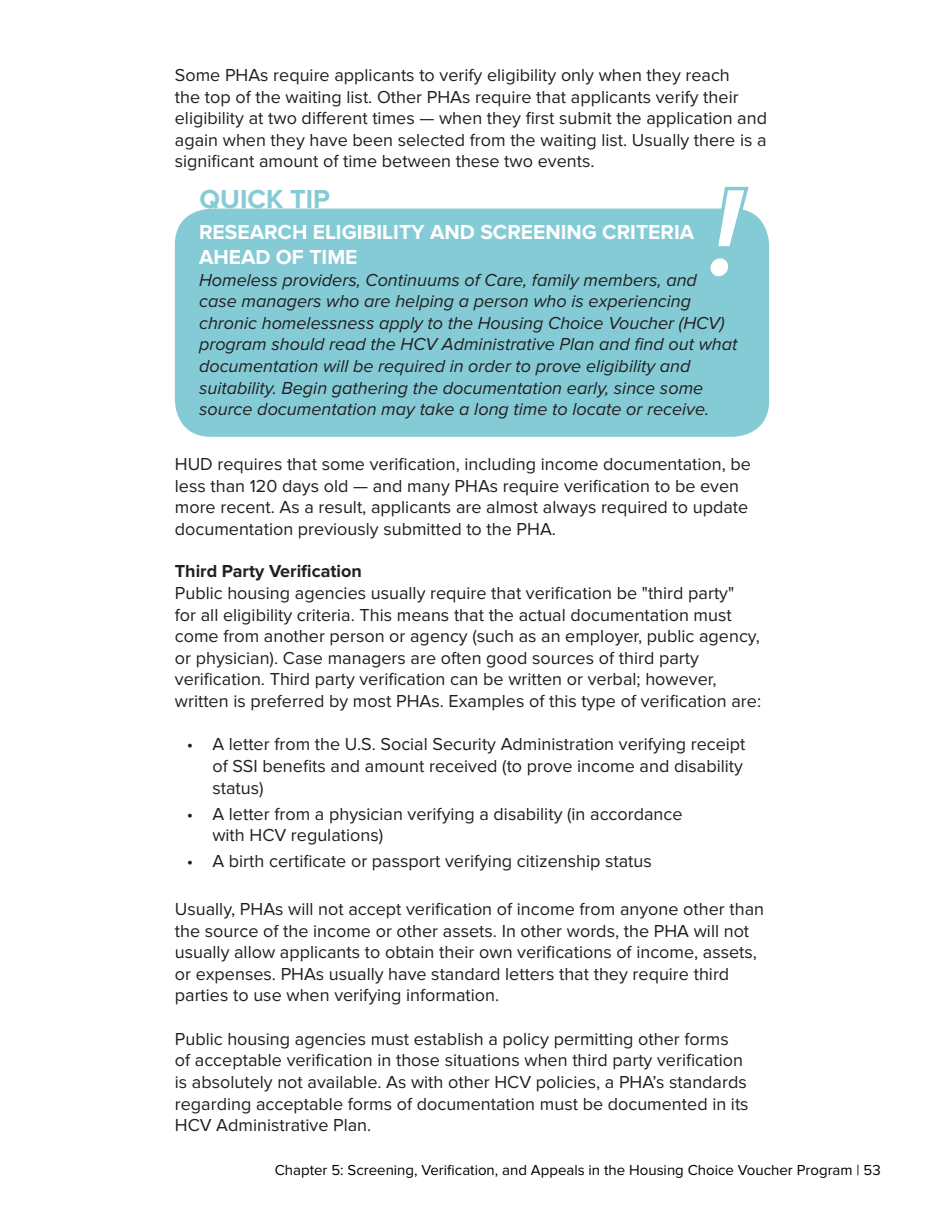
<style>
.page{position:relative;width:944px;height:1214px;background:#fff}
.page>*{position:absolute;margin:0;border:0;box-sizing:border-box;transform-origin:0 0}
.t1{font:700 27px "Proxima Nova";color:#85cbd5}
.t2{font:700 21px/25.2px "Proxima Nova";color:#fff}
.t3{font:18px/21.6px "Proxima Nova";color:#231f20}
.t4{font:italic 18px/21.6px "Proxima Nova";color:#231f20}
.t5{font:700 18px "Proxima Nova";color:#231f20}
.t6{font:15px "Proxima Nova";color:#000}
</style>
<div class="page">
<div style="left:175px;top:209px;width:594px;height:228px;background:#85cbd5;border-radius:36px"></div>
<svg style="left:705px;top:186px;width:46px;height:91px"></svg>
<p class="t3" style="left:175px;top:65px;width:593px">Some PHAs require applicants to verify eligibility only when they reach<br>the top of the waiting list. Other PHAs require that applicants verify their eligibility at two different times — when they first submit the application and again when they have been selected from the waiting list. Usually there is a significant amount of time between these two events.</p>
<h1 class="t1" style="left:200px;top:184px;width:132px">QUICK TIP</h1>
<p class="t2" style="left:199px;top:220px;width:496px">RESEARCH ELIGIBILITY AND SCREENING CRITERIA<br>AHEAD OF TIME</p>
<p class="t4" style="left:199px;top:270px;width:540px">Homeless providers, Continuums of Care, family members, and case managers who are helping a person who is experiencing chronic homelessness apply to the Housing Choice Voucher (HCV) program should read the HCV Administrative Plan and find out what documentation will be required in order to prove eligibility and suitability. Begin gathering the documentation early, since some source documentation may take a long time to locate or receive.</p>
<p class="t3" style="left:175px;top:454px;width:577px">HUD requires that some verification, including income documentation, be less than 120 days old — and many PHAs require verification to be even more recent. As a result, applicants are almost always required to update documentation previously submitted to the PHA.</p>
<p class="t5" style="left:175px;top:561px;width:188px">Third Party Verification</p>
<p class="t3" style="left:175px;top:583px;width:588px">Public housing agencies usually require that verification be "third party"<br>for all eligibility criteria. This means that the actual documentation must come from another person or agency (such as an employer, public agency, or physician). Case managers are often good sources of third party verification. Third party verification can be written or verbal; however, written is preferred by most PHAs. Examples of this type of verification are:</p>
<p class="t3" style="left:212px;top:734px;width:534px;text-indent:-26px">• A letter from the U.S. Social Security Administration verifying receipt of SSI benefits and amount received (to prove income and disability status)</p>
<p class="t3" style="left:212px;top:803px;width:471px;text-indent:-26px">• A letter from a physician verifying a disability (in accordance with HCV regulations)</p>
<p class="t3" style="left:187px;top:851px;width:466px">• A birth certificate or passport verifying citizenship status</p>
<p class="t3" style="left:175px;top:899px;width:590px">Usually, PHAs will not accept verification of income from anyone other than the source of the income or other assets. In other words, the PHA will not usually allow applicants to obtain their own verifications of income, assets, or expenses. PHAs usually have standard letters that they require third parties to use when verifying information.</p>
<p class="t3" style="left:175px;top:1028px;width:575px">Public housing agencies must establish a policy permitting other forms<br>of acceptable verification in those situations when third party verification is absolutely not available. As with other HCV policies, a PHA’s standards regarding acceptable forms of documentation must be documented in its HCV Administrative Plan.</p>
<p class="t6" style="left:275px;top:1161px;width:607px">Chapter 5: Screening, Verification, and Appeals in the Housing Choice Voucher Program | 53</p>
</div>
